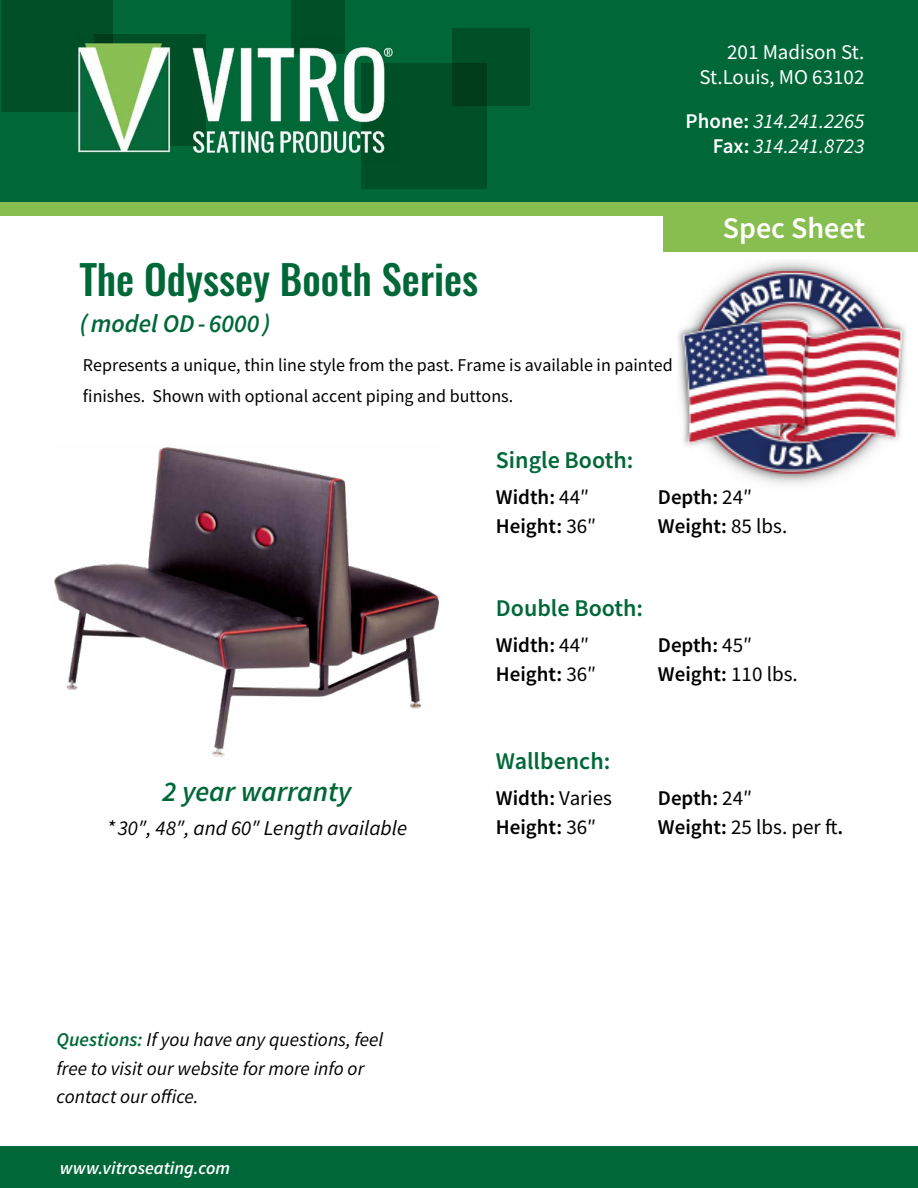
<style>
.page{position:relative;width:918px;height:1188px;background:#fff}
.page>*{position:absolute;margin:0;border:0;box-sizing:border-box;transform-origin:0 0}
.t1{font:500 40.5px "Oswald";color:#006838}
.t2{font:600 30px "Source Sans Pro";color:#fff}
.t3{font:italic 600 28.5px "Source Sans Pro";color:#006838}
.t4{font:italic 600 25.5px "Source Sans Pro";color:#006838}
.t5{font:600 24px "Source Sans Pro";color:#006838}
.t6{font:600 21px "Source Sans Pro";color:#000}
.t7{font:italic 21px/25.2px "Source Sans Pro";color:#fff;text-align:right}
.t8{font:italic 21px "Source Sans Pro";color:#000}
.t9{font:21px/25.2px "Source Sans Pro";color:#fff;text-align:right}
.t10{font:21px "Source Sans Pro";color:#000}
.t11{font:italic 19.5px/28.5px "Source Sans Pro";color:#000}
.t12{font:18px/31.5px "Source Sans Pro";color:#000}
.t13{font:italic 600 18px "Source Sans Pro";color:#fff}
.s1{font-weight:600;font-style:normal}
.s2{font-weight:400}
.s3{font-weight:600}
.s4{font-weight:600;color:#006838}
</style>
<div class="page">
<img style="left:678px;top:261px;width:228px;height:223px">
<div style="left:1px;top:0;width:917px;height:205px;background:#006838"></div>
<div style="left:1px;top:0;width:111px;height:112px;background:#004f26"></div>
<div style="left:291px;top:0;width:54px;height:54px;background:#004f26"></div>
<div style="left:361px;top:63px;width:126px;height:126px;background:#004f26"></div>
<div style="left:453px;top:29px;width:77px;height:77px;background:linear-gradient(to right,#00421e,#005228)"></div>
<div style="left:1px;top:202px;width:917px;height:14px;background:#88bd50"></div>
<div style="left:1px;top:1147px;width:917px;height:41px;background:#006838"></div>
<div style="left:663px;top:204px;width:255px;height:48px;background:#88bd50"></div>
<img style="left:54px;top:447px;width:386px;height:310px">
<img style="left:78px;top:35px;width:315px;height:118px">
<p class="t9" style="left:700px;top:40px;width:166px">201 Madison St.<br>St.Louis, MO 63102</p>
<p class="t7" style="left:686px;top:108px;width:180px"><span class="s1">Phone:</span> 314.241.2265<br><span class="s1">Fax:</span> 314.241.8723</p>
<h1 class="t1" style="left:80px;top:251px;width:400px">The Odyssey Booth Series</h1>
<h3 class="t4" style="left:80px;top:307px;width:192px">(model OD- 6000 )</h3>
<p class="t12" style="left:83px;top:349px;width:591px">Represents a unique, thin line style from the past. Frame is available in painted finishes. Shown with optional accent piping and buttons.</p>
<h2 class="t2" style="left:723px;top:208px;width:144px">Spec Sheet</h2>
<h3 class="t5" style="left:496px;top:444px;width:139px">Single Booth:</h3>
<p class="t6" style="left:496px;top:483px;width:95px">Width: <span class="s2">44″</span></p>
<p class="t6" style="left:658px;top:483px;width:96px">Depth: <span class="s2">24″</span></p>
<p class="t6" style="left:496px;top:512px;width:102px">Height: <span class="s2">36″</span></p>
<p class="t6" style="left:658px;top:512px;width:131px">Weight: <span class="s2">85 lbs.</span></p>
<h3 class="t3" style="left:162px;top:773px;width:191px">2 year warranty</h3>
<h3 class="t5" style="left:496px;top:593px;width:149px">Double Booth:</h3>
<p class="t6" style="left:496px;top:632px;width:95px">Width: <span class="s2">44″</span></p>
<p class="t6" style="left:658px;top:632px;width:96px">Depth: <span class="s2">45″</span></p>
<p class="t6" style="left:496px;top:660px;width:102px">Height: <span class="s2">36″</span></p>
<p class="t6" style="left:658px;top:660px;width:141px">Weight: <span class="s2">110 lbs.</span></p>
<h3 class="t5" style="left:496px;top:745px;width:116px">Wallbench:</h3>
<p class="t6" style="left:496px;top:784px;width:118px">Width: <span class="s2">Varies</span></p>
<p class="t6" style="left:658px;top:784px;width:96px">Depth: <span class="s2">24″</span></p>
<p class="t8" style="left:107px;top:815px;width:302px">* 30″, 48″, and 60″ Length available</p>
<p class="t6" style="left:496px;top:813px;width:102px">Height: <span class="s2">36″</span></p>
<p class="t10" style="left:658px;top:813px;width:187px"><span class="s3">Weight:</span> 25 lbs. per ft<span class="s3">.</span></p>
<p class="t11" style="left:57px;top:1025px;width:328px"><span class="s4">Questions:</span> If you have any questions, feel free to visit our website for more info or contact our office.</p>
<p class="t13" style="left:60px;top:1156px;width:172px">www.vitroseating.com</p>
</div>
